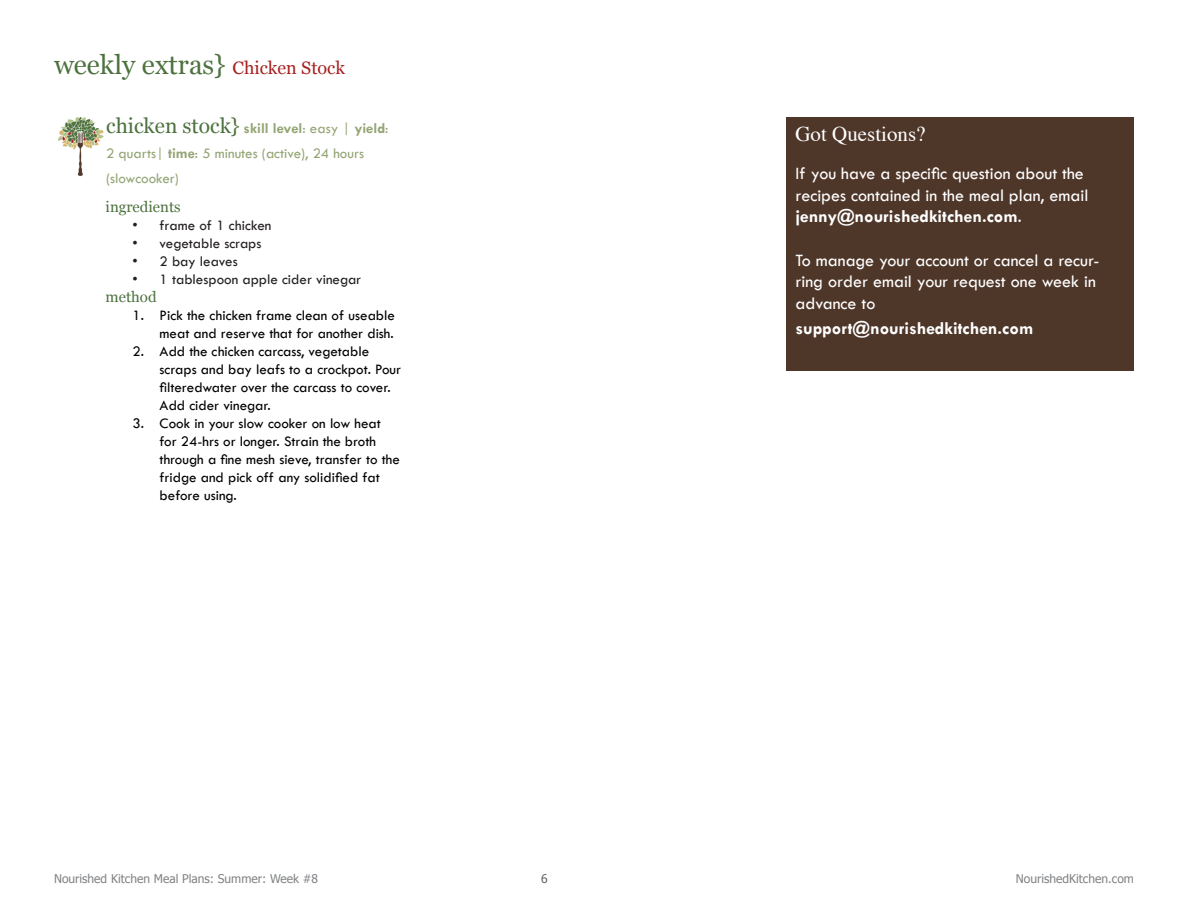
<style>
.page{position:relative;width:1188px;height:918px;background:#fff}
.page>*{position:absolute;margin:0;border:0;box-sizing:border-box;transform-origin:0 0}
.t1{font:27px "Georgia";color:#4d713f}
.t2{font:21px "Times";color:#fff}
.t3{font:18px/21.6px "Tw Cen";color:#fff}
.t4{font:700 18px "Tw Cen";color:#fff}
.t5{font:15px/18px "Tw Cen";color:#000}
.t6{font:15px/25.2px "Tw Cen";color:#94a575}
.t7{font:15px "Tw Cen";color:#231f20}
.t8{font:15px "Georgia";color:#4d713f}
.t9{font:12px "Tahoma";color:#808285}
.t10{font:12px "Tahoma";color:#636366}
.s1{font-size:18px;color:#a72122}
.s2{font-family:"Georgia";font-size:21px;color:#4d713f}
.s3{font-weight:700}
</style>
<div class="page">
<img style="left:57px;top:117px;width:47px;height:59px">
<div style="left:786px;top:117px;width:348px;height:253px;background:#4e3629"></div>
<h1 class="t1" style="left:54px;top:49px;width:293px">weekly extras} <span class="s1">Chicken Stock</span></h1>
<p class="t6" style="left:106px;top:115px;width:284px"><span class="s2">chicken stock}</span> <span class="s3">skill level</span>: easy | <span class="s3">yield</span>:<br>2 quarts| <span class="s3">time</span>: 5 minutes (active), 24 hours (slowcooker)</p>
<h2 class="t2" style="left:795px;top:115px;width:132px">Got Questions?</h2>
<p class="t3" style="left:795px;top:163px;width:294px">If you have a specific question about the recipes contained in the meal plan, email <span class="s3">jenny@nourishedkitchen.com</span>.</p>
<p class="t3" style="left:795px;top:249px;width:306px">To manage your account or cancel a recur&shy;ring order email your request one week in advance to</p>
<p class="t4" style="left:795px;top:317px;width:239px">support@nourishedkitchen.com</p>
<p class="t8" style="left:106px;top:198px;width:77px">ingredients</p>
<p class="t7" style="left:133px;top:216px;width:140px">• frame of 1 chicken</p>
<p class="t7" style="left:133px;top:234px;width:130px">• vegetable scraps</p>
<p class="t7" style="left:133px;top:252px;width:107px">• 2 bay leaves</p>
<p class="t7" style="left:133px;top:270px;width:230px">• 1 tablespoon apple cider vinegar</p>
<p class="t8" style="left:106px;top:288px;width:53px">method</p>
<p class="t5" style="left:133px;top:306px;width:264px;text-align:right">1. Pick the chicken frame clean of useable meat and reserve that for another dish.</p>
<p class="t5" style="left:160px;top:342px;width:243px;text-indent:-27px">2. Add the chicken carcass, vegetable scraps and bay leafs to a crockpot. Pour filteredwater over the carcass to cover.<br>Add cider vinegar.</p>
<p class="t5" style="left:160px;top:414px;width:242px;text-indent:-27px">3. Cook in your slow cooker on low heat for 24-hrs or longer. Strain the broth through a fine mesh sieve, transfer to the fridge and pick off any solidified fat before using.</p>
<p class="t9" style="left:54px;top:871px;width:266px">Nourished Kitchen Meal Plans: Summer: Week #8</p>
<p class="t10" style="left:541px;top:871px;width:8px">6</p>
<p class="t9" style="left:1016px;top:871px;width:120px">NourishedKitchen.com</p>
</div>
